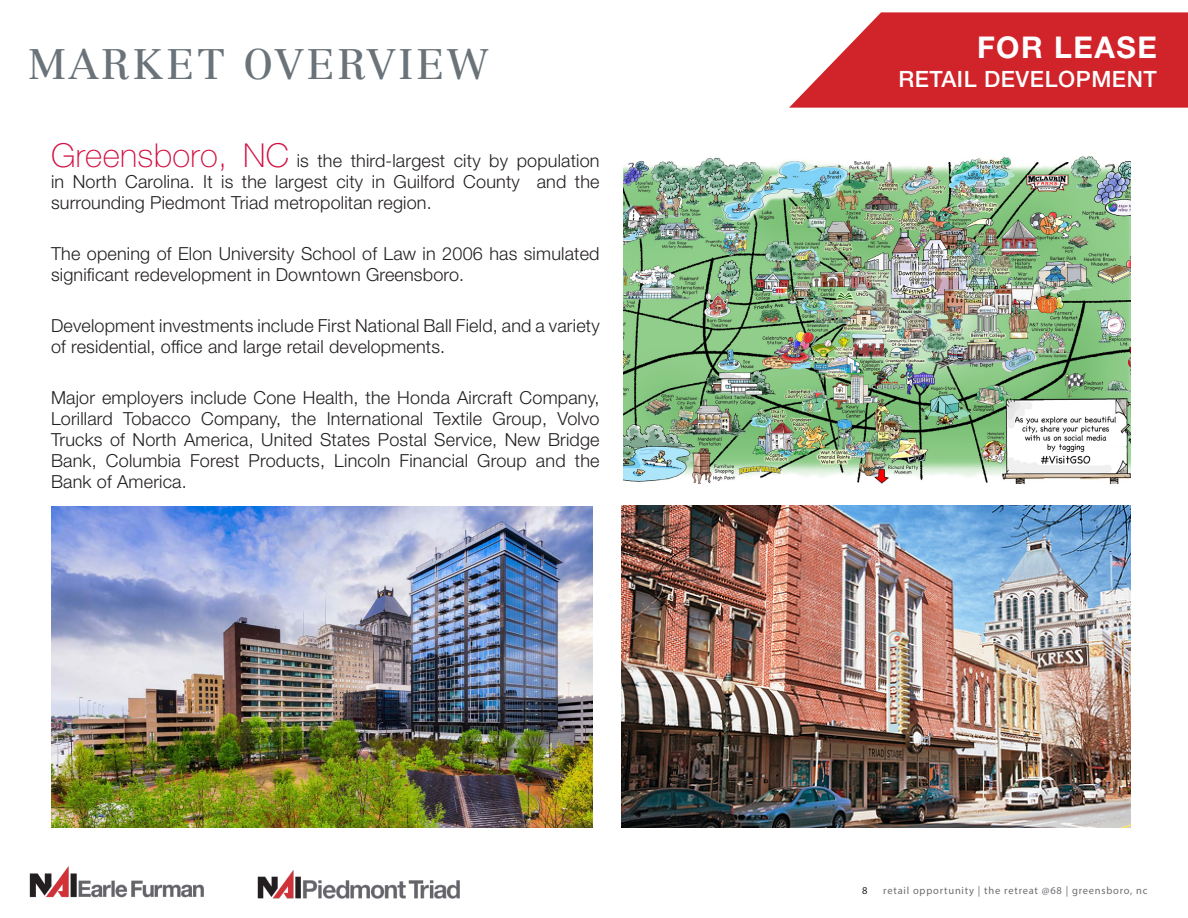
<style>
.page{position:relative;width:1188px;height:918px;background:#fff}
.page>*{position:absolute;margin:0;border:0;box-sizing:border-box;transform-origin:0 0}
.t1{font:42px "Centennial LT Std";letter-spacing:.07em;color:#697379}
.t2{font:700 30px "Helvetica Neue LT Std";letter-spacing:.05em;color:#fff}
.t3{font:500 22.5px "Helvetica Neue LT Std";letter-spacing:.025em;color:#fff}
.t4{font:300 18px/21px "Helvetica Neue LT Std";letter-spacing:.01em;color:#231f20;text-align:justify}
.t5{font:10.5px "Myriad Pro";letter-spacing:.075em;color:#6c6d70}
.t6{font:10.5px "Myriad Pro";color:#231f20}
.s1{font-weight:100;font-size:33px;color:#d10e40}
</style>
<div class="page">
<img style="left:29px;top:866px;width:175px;height:32px">
<img style="left:257px;top:870px;width:203px;height:29px">
<svg style="left:789px;top:12px;width:399px;height:96px;background:#d63e44"></svg>
<img style="left:51px;top:506px;width:542px;height:322px">
<img style="left:621px;top:505px;width:510px;height:323px">
<img style="left:623px;top:156px;width:508px;height:328px">
<p class="t1" style="left:28px;top:40px;width:461px">MARKET OVERVIEW</p>
<p class="t4" style="left:51px;top:150px;width:550px"><span class="s1">Greensboro, NC</span> is the third-largest city by population in North Carolina. It is the largest city in Guilford County and the surrounding Piedmont Triad metropolitan region.</p>
<p class="t4" style="left:51px;top:243px;width:550px">The opening of Elon University School of Law in 2006 has simulated significant redevelopment in Downtown Greensboro.</p>
<p class="t4" style="left:51px;top:315px;width:550px">Development investments include First National Ball Field, and a variety of residential, office and large retail developments.</p>
<p class="t4" style="left:51px;top:387px;width:550px">Major employers include Cone Health, the Honda Aircraft Company, Lorillard Tobacco Company, the International Textile Group, Volvo Trucks of North America, United States Postal Service, New Bridge Bank, Columbia Forest Products, Lincoln Financial Group and the Bank of America.</p>
<p class="t2" style="left:977px;top:29px;width:181px">FOR LEASE</p>
<p class="t3" style="left:898px;top:65px;width:260px">RETAIL DEVELOPMENT</p>
<p class="t6" style="left:862px;top:884px;width:7px">8</p>
<p class="t5" style="left:883px;top:884px;width:266px">retail opportunity | the retreat @68 | greensboro, nc</p>
</div>
